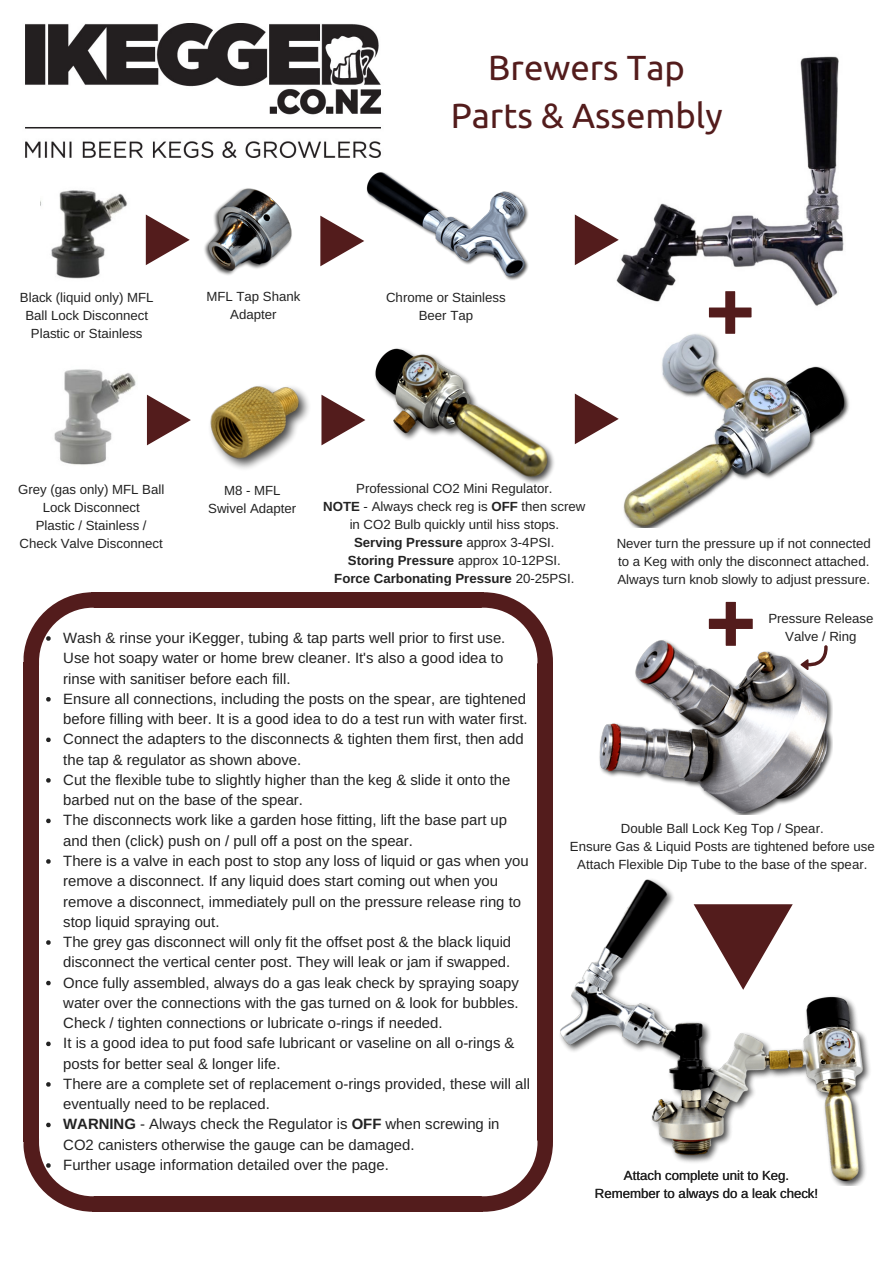
<style>
.page{position:relative;width:893px;height:1263px;background:#fff}
.page>*{position:absolute;margin:0;border:0;box-sizing:border-box;transform-origin:0 0}
.t1{font:34.8px/48.4px "Ubuntu";color:#531c1c;text-align:center}
.t2{font:14.85px/20.2px "Arimo";color:#222}
.t3{font:13.2px/18px "Arimo";color:#222;text-align:center}
.s1{font-weight:700}
</style>
<div class="page">
<div style="left:93px;top:1196px;width:390px;height:16px;background:#531c1c"></div>
<div style="left:24px;top:662px;width:15px;height:480px;background:#531c1c"></div>
<div style="left:537px;top:662px;width:16px;height:480px;background:#531c1c"></div>
<svg style="left:481px;top:1186px;width:57px;height:26px"></svg>
<div style="left:92px;top:592px;width:392px;height:16px;background:#531c1c"></div>
<svg style="left:481px;top:592px;width:72px;height:72px"></svg>
<img style="left:574px;top:56px;width:270px;height:250px">
<img style="left:51px;top:190px;width:77px;height:89px">
<img style="left:366px;top:172px;width:163px;height:108px">
<img style="left:204px;top:188px;width:117px;height:87px">
<img style="left:54px;top:369px;width:82px;height:96px">
<img style="left:210px;top:386px;width:112px;height:83px">
<img style="left:365px;top:348px;width:189px;height:136px">
<img style="left:623px;top:334px;width:226px;height:193px">
<img style="left:599px;top:640px;width:233px;height:174px">
<img style="left:515px;top:879px;width:355px;height:307px">
<svg style="left:146px;top:214px;width:44px;height:51px"></svg>
<svg style="left:147px;top:395px;width:44px;height:50px"></svg>
<svg style="left:575px;top:214px;width:44px;height:51px"></svg>
<svg style="left:320px;top:216px;width:44px;height:50px"></svg>
<svg style="left:575px;top:394px;width:44px;height:50px"></svg>
<svg style="left:321px;top:395px;width:44px;height:50px"></svg>
<svg style="left:24px;top:592px;width:70px;height:70px"></svg>
<svg style="left:46px;top:697px;width:5px;height:4px"></svg>
<svg style="left:46px;top:737px;width:5px;height:5px"></svg>
<svg style="left:46px;top:778px;width:5px;height:5px"></svg>
<svg style="left:46px;top:819px;width:5px;height:4px"></svg>
<svg style="left:46px;top:859px;width:5px;height:5px"></svg>
<svg style="left:46px;top:940px;width:5px;height:5px"></svg>
<svg style="left:46px;top:981px;width:5px;height:4px"></svg>
<svg style="left:46px;top:1041px;width:5px;height:5px"></svg>
<svg style="left:46px;top:1082px;width:5px;height:5px"></svg>
<svg style="left:46px;top:1123px;width:5px;height:4px"></svg>
<svg style="left:23px;top:1138px;width:71px;height:74px"></svg>
<svg style="left:704px;top:286px;width:52px;height:53px"></svg>
<svg style="left:704px;top:601px;width:54px;height:50px"></svg>
<svg style="left:694px;top:904px;width:99px;height:86px"></svg>
<img style="left:25px;top:24px;width:356px;height:134px">
<svg style="left:801px;top:645px;width:27px;height:25px"></svg>
<h1 class="t1" style="left:451px;top:43px;width:273px">Brewers Tap<br>Parts &amp; Assembly</h1>
<p class="t3" style="left:20px;top:288px;width:135px">Black (liquid only) MFL<br>Ball Lock Disconnect<br>Plastic or Stainless</p>
<p class="t3" style="left:206px;top:287px;width:96px">MFL Tap Shank<br>Adapter</p>
<p class="t3" style="left:386px;top:288px;width:121px">Chrome or Stainless<br>Beer Tap</p>
<p class="t3" style="left:18px;top:481px;width:148px">Grey (gas only) MFL Ball<br>Lock Disconnect<br>Plastic / Stainless /<br>Check Valve Disconnect</p>
<p class="t3" style="left:208px;top:482px;width:90px">M8 - MFL<br>Swivel Adapter</p>
<p class="t3" style="left:323px;top:480px;width:264px">Professional CO2 Mini Regulator.<br><span class="s1">NOTE</span> - Always check reg is <span class="s1">OFF</span> then screw in CO2 Bulb quickly until hiss stops.<br><span class="s1">Serving Pressure</span> approx 3-4PSI.<br><span class="s1">Storing Pressure</span> approx 10-12PSI.<br><span class="s1">Force Carbonating Pressure</span> 20-25PSI.</p>
<p class="t3" style="left:617px;top:535px;width:256px;text-align:justify">Never turn the pressure up if not connected to a Keg with only the disconnect attached.<br>Always turn knob slowly to adjust pressure.</p>
<p class="t3" style="left:768px;top:609px;width:107px">Pressure Release<br>Valve / Ring</p>
<p class="t2" style="left:63px;top:628px;width:468px">Wash &amp; rinse your iKegger, tubing &amp; tap parts well prior to first use.<br>Use hot soapy water or home brew cleaner. It's also a good idea to rinse with sanitiser before each fill.<br>Ensure all connections, including the posts on the spear, are tightened before filling with beer. It is a good idea to do a test run with water first.<br>Connect the adapters to the disconnects &amp; tighten them first, then add the tap &amp; regulator as shown above.<br>Cut the flexible tube to slightly higher than the keg &amp; slide it onto the barbed nut on the base of the spear.<br>The disconnects work like a garden hose fitting, lift the base part up and then (click) push on / pull off a post on the spear.<br>There is a valve in each post to stop any loss of liquid or gas when you remove a disconnect. If any liquid does start coming out when you remove a disconnect, immediately pull on the pressure release ring to stop liquid spraying out.<br>The grey gas disconnect will only fit the offset post &amp; the black liquid disconnect the vertical center post. They will leak or jam if swapped.<br>Once fully assembled, always do a gas leak check by spraying soapy water over the connections with the gas turned on &amp; look for bubbles.<br>Check / tighten connections or lubricate o-rings if needed.<br>It is a good idea to put food safe lubricant or vaseline on all o-rings &amp; posts for better seal &amp; longer life.<br>There are a complete set of replacement o-rings provided, these will all eventually need to be replaced.<br><span class="s1">WARNING</span> - Always check the Regulator is <span class="s1">OFF</span> when screwing in CO2 canisters otherwise the gauge can be damaged.<br>Further usage information detailed over the page.</p>
<p class="t3" style="left:570px;top:820px;width:306px">Double Ball Lock Keg Top / Spear.<br>Ensure Gas &amp; Liquid Posts are tightened before use<br>Attach Flexible Dip Tube to the base of the spear.</p>
<p class="t3" style="left:595px;top:1166px;width:225px">Attach complete unit to Keg.<br>Remember to always do a leak check!</p>
</div>
